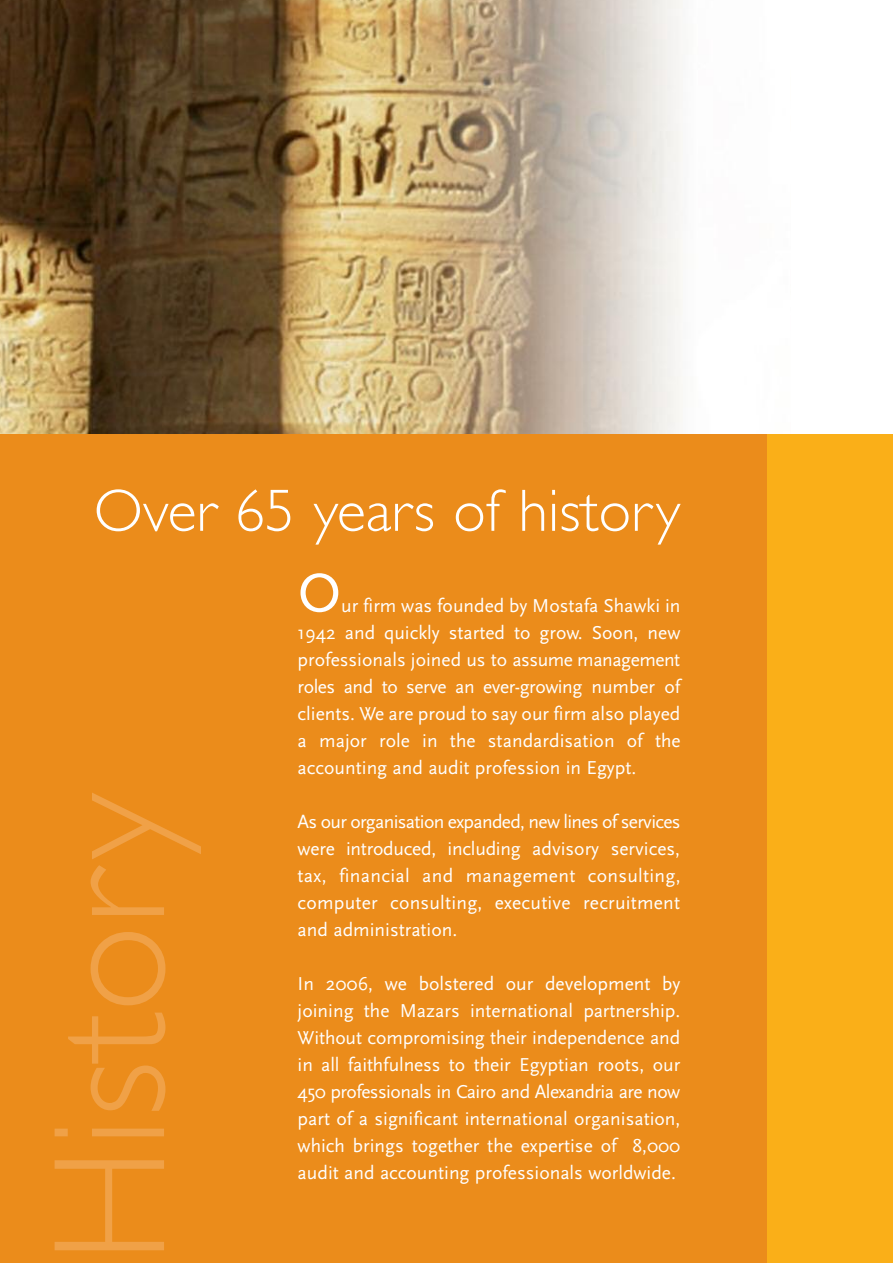
<style>
.page{position:relative;width:893px;height:1263px;background:#fff}
.page>*{position:absolute;margin:0;border:0;box-sizing:border-box;transform-origin:0 0}
.t1{font:300 160.5px "Gill Sans";color:#f0a147}
.t2{font:300 60px "Gill Sans";color:#fff}
.t3{font:57px "Scala Sans";color:#fff}
.t4{font:19.5px/27px "Scala Sans";color:#fff;text-align:justify}
</style>
<div class="page">
<div style="left:0;top:434px;width:893px;height:829px;background:#eb8c1b"></div>
<div style="left:767px;top:434px;width:126px;height:829px;background:#faaf18"></div>
<img style="left:0;top:0;width:683px;height:434px">
<h2 class="t2" style="left:94px;top:475px;width:588px">Over 65 years of history</h2>
<h3 class="t3" style="left:298px;top:558px;width:45px">O</h3>
<p class="t4" style="left:298px;top:591px;width:385px;text-indent:43px">ur firm was founded by Mostafa Shawki in 1942 and quickly started to grow. Soon, new professionals joined us to assume management roles and to serve an ever-growing number of clients. We are proud to say our firm also played a major role in the standardisation of the accounting and audit profession in Egypt.</p>
<p class="t4" style="left:298px;top:807px;width:384px">As our organisation expanded, new lines of services were introduced, including advisory services, tax, financial and management consulting, computer consulting, executive recruitment and administration.</p>
<p class="t4" style="left:298px;top:969px;width:384px">In 2006, we bolstered our development by joining the Mazars international partnership.<br>Without compromising their independence and in all faithfulness to their Egyptian roots, our 450 professionals in Cairo and Alexandria are now part of a significant international organisation, which brings together the expertise of 8,000 audit and accounting professionals worldwide.</p>
<h1 class="t1" style="left:15px;top:1263px;width:471px;rotate:-90deg">History</h1>
</div>
